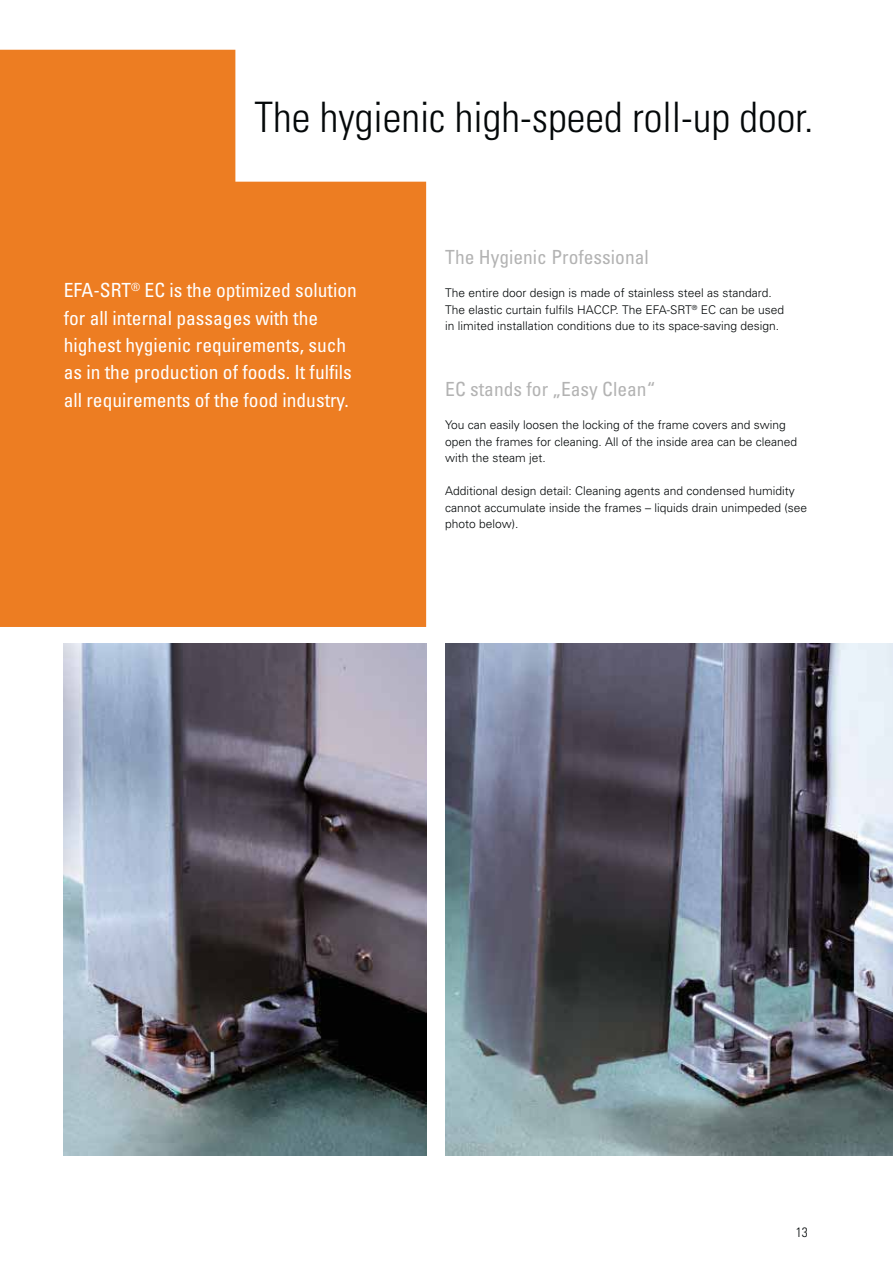
<style>
.page{position:relative;width:893px;height:1263px;background:#fff}
.page>*{position:absolute;margin:0;border:0;box-sizing:border-box;transform-origin:0 0}
.t1{font:300 condensed 42px "Univers";color:#040809}
.t2{font:condensed 19.5px/27.5px "Univers";color:#fff}
.t3{font:condensed 19.5px "Univers";color:#b3b3b3}
.t4{font:300 condensed 13.5px "Univers";color:#040809}
.t5{font:300 12px/16.5px "Univers";color:#040809}
</style>
<div class="page">
<svg style="left:0;top:50px;width:426px;height:577px;background:#ee8a38"></svg>
<img style="left:445px;top:643px;width:448px;height:512px">
<img style="left:64px;top:643px;width:362px;height:512px">
<h1 class="t1" style="left:254px;top:102px;width:560px">The hygienic high-speed roll-up door.</h1>
<h2 class="t2" style="left:64px;top:278px;width:295px">EFA-SRT<sup>®</sup> EC is the optimized solution for all internal passages with the highest hygienic requirements, such as in the production of foods. It fulfils all requirements of the food industry.</h2>
<h2 class="t3" style="left:445px;top:250px;width:205px">The Hygienic Professional</h2>
<p class="t5" style="left:445px;top:286px;width:340px">The entire door design is made of stainless steel as standard.<br>The elastic curtain fulfils HACCP. The EFA-SRT<sup>®</sup> EC can be used in limited instal lation conditions due to its space-saving design.</p>
<h2 class="t3" style="left:445px;top:382px;width:212px">EC stands for „Easy Clean“</h2>
<p class="t5" style="left:445px;top:418px;width:353px">You can easily loosen the locking of the frame covers and swing open the frames for cleaning. All of the inside area can be cleaned with the steam jet.</p>
<p class="t5" style="left:445px;top:484px;width:363px">Additional design detail: Cleaning agents and condensed humidity cannot accumulate inside the frames – liquids drain unimpeded (see photo below).</p>
<p class="t4" style="left:796px;top:1227px;width:14px">13</p>
</div>
